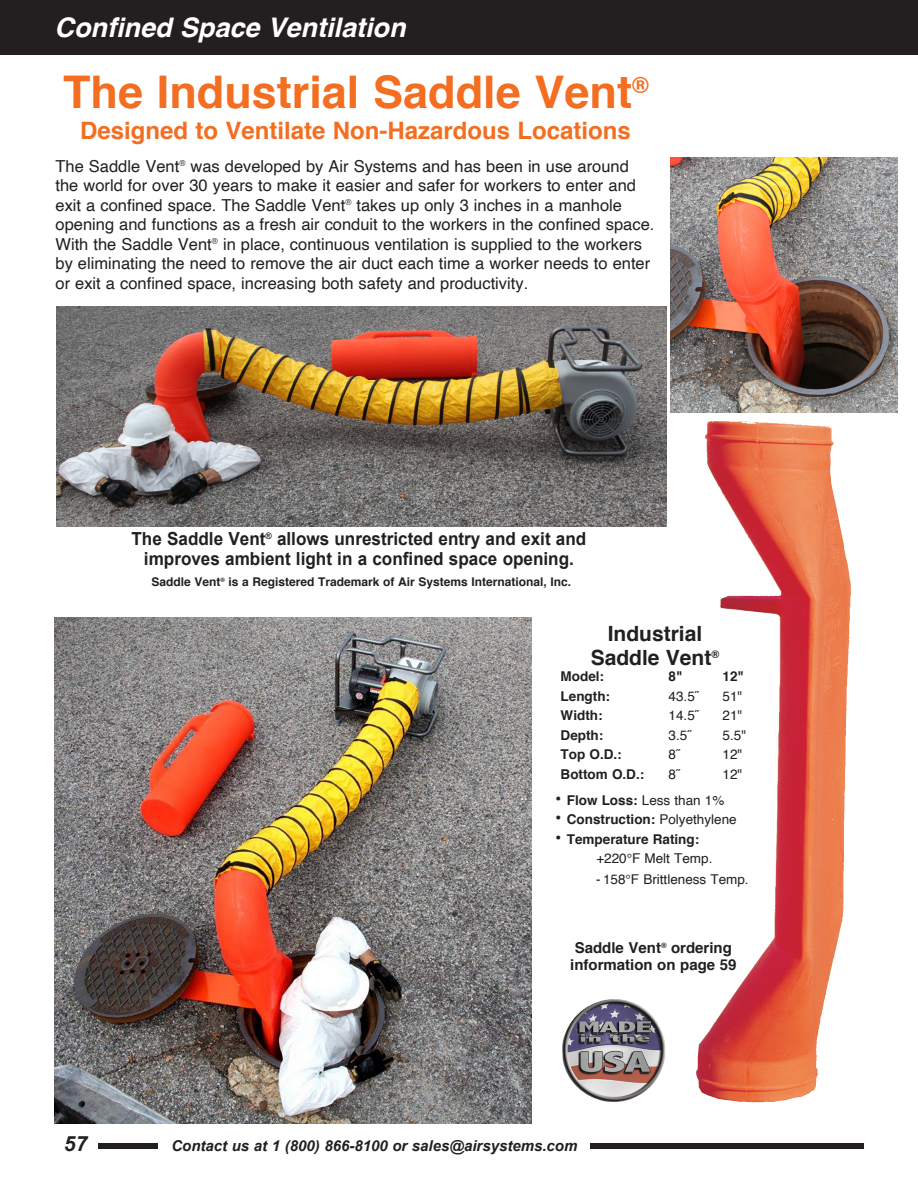
<style>
.page{position:relative;width:918px;height:1188px;background:#fff}
.page>*{position:absolute;margin:0;border:0;box-sizing:border-box;transform-origin:0 0}
.t1{font:700 45px "Helvetica";color:#f36e21}
.t2{font:italic 700 27px "Helvetica";color:#fff}
.t3{font:700 24px "Helvetica";color:#f36e21}
.t4{font:700 21px "Helvetica";color:#231f20}
.t5{font:italic 700 21px "Arial";color:#231f20}
.t6{font:700 18px "Arial";color:#231f20;scale:.95 1}
.t7{font:16.5px/19.5px "Helvetica";color:#231f20}
.t8{font:italic 700 15px "Arial";color:#231f20}
.t9{font:700 15px/16.5px "Helvetica";color:#231f20;text-align:center}
.t10{font:700 13.5px "Helvetica";color:#231f20}
.t11{font:13.5px "Helvetica";color:#231f20}
.t12{font:700 12px "Helvetica";color:#231f20}
.s1{font-size:18px}
.s2{font-weight:700}
.s3{font-weight:400;font-size:18px}
.s4{font-weight:400}
</style>
<div class="page">
<div style="left:58px;top:1143px;width:806px;height:6px;background:#231f20"></div>
<div style="left:159px;top:1134px;width:431px;height:24px;background:#fff"></div>
<div style="left:0;top:0;width:918px;height:55px;background:#231f20"></div>
<div style="left:54px;top:1134px;width:43px;height:23px;background:#fff"></div>
<img style="left:696px;top:421px;width:155px;height:682px">
<img style="left:562px;top:999px;width:103px;height:103px">
<img style="left:670px;top:158px;width:227px;height:255px">
<img style="left:57px;top:307px;width:609px;height:220px">
<img style="left:54px;top:617px;width:477px;height:506px">
<p class="t2" style="left:55px;top:5px;width:353px">Confined Space Ventilation</p>
<p class="t1" style="left:63px;top:56px;width:587px">The Industrial Saddle Vent<sup>®</sup></p>
<p class="t3" style="left:80px;top:111px;width:552px">Designed to Ventilate Non-Hazardous Locations</p>
<p class="t7" style="left:56px;top:157px;width:600px">The Saddle Vent<sup>®</sup> was developed by Air Systems and has been in use around the world for over 30 years to make it easier and safer for workers to enter and exit a confined space. The Saddle Vent<sup>®</sup> takes up only 3 inches in a manhole opening and functions as a fresh air conduit to the workers in the confined space.<br>With the Saddle Vent<sup>®</sup> in place, continuous ventilation is supplied to the workers by eliminating the need to remove the air duct each time a worker needs to enter or exit a confined space, increasing both safety and productivity.</p>
<p class="t6" style="left:132px;top:527px;width:480px">The Saddle Vent<sup>®</sup> allows unrestricted entry and exit and</p>
<p class="t6" style="left:144px;top:547px;width:454px">improves ambient light in a confined space opening.</p>
<p class="t12" style="left:151px;top:572px;width:421px">Saddle Vent<sup>®</sup> is a Registered Trademark of Air Systems International, Inc.</p>
<p class="t4" style="left:608px;top:616px;width:96px">Industrial</p>
<p class="t4" style="left:591px;top:640px;width:130px">Saddle Vent<sup>®</sup></p>
<p class="t10" style="left:561px;top:666px;width:45px">Model:</p>
<p class="t10" style="left:669px;top:666px;width:15px">8"</p>
<p class="t10" style="left:723px;top:666px;width:23px">12"</p>
<p class="t10" style="left:561px;top:685px;width:51px">Length:</p>
<p class="t11" style="left:669px;top:686px;width:32px">43.5˝</p>
<p class="t11" style="left:723px;top:686px;width:21px">51"</p>
<p class="t10" style="left:561px;top:705px;width:43px">Width:</p>
<p class="t11" style="left:669px;top:705px;width:32px">14.5˝</p>
<p class="t11" style="left:723px;top:705px;width:21px">21"</p>
<p class="t10" style="left:561px;top:724px;width:44px">Depth:</p>
<p class="t11" style="left:669px;top:725px;width:25px">3.5˝</p>
<p class="t11" style="left:723px;top:725px;width:25px">5.5"</p>
<p class="t10" style="left:561px;top:744px;width:63px">Top O.D.:</p>
<p class="t11" style="left:669px;top:744px;width:14px">8˝</p>
<p class="t11" style="left:723px;top:744px;width:21px">12"</p>
<p class="t10" style="left:561px;top:763px;width:85px">Bottom O.D.:</p>
<p class="t11" style="left:669px;top:764px;width:14px">8˝</p>
<p class="t11" style="left:723px;top:764px;width:21px">12"</p>
<p class="t11" style="left:555px;top:789px;width:171px"><span class="s1">•</span> <span class="s2">Flow Loss:</span> Less than 1%</p>
<p class="t10" style="left:555px;top:808px;width:183px"><span class="s3">•</span> Construction: <span class="s4">Polyethylene</span></p>
<p class="t10" style="left:555px;top:828px;width:146px"><span class="s3">•</span> Temperature Rating:</p>
<p class="t11" style="left:596px;top:848px;width:118px">+220°F Melt Temp.</p>
<p class="t11" style="left:596px;top:869px;width:154px">- 158°F Brittleness Temp.</p>
<p class="t5" style="left:64px;top:1130px;width:25px">57</p>
<p class="t9" style="left:570px;top:940px;width:168px">Saddle Vent<sup>®</sup> ordering information on page 59</p>
<p class="t8" style="left:171px;top:1136px;width:408px">Contact us at 1 (800) 866-8100 or sales@airsystems.com</p>
</div>
